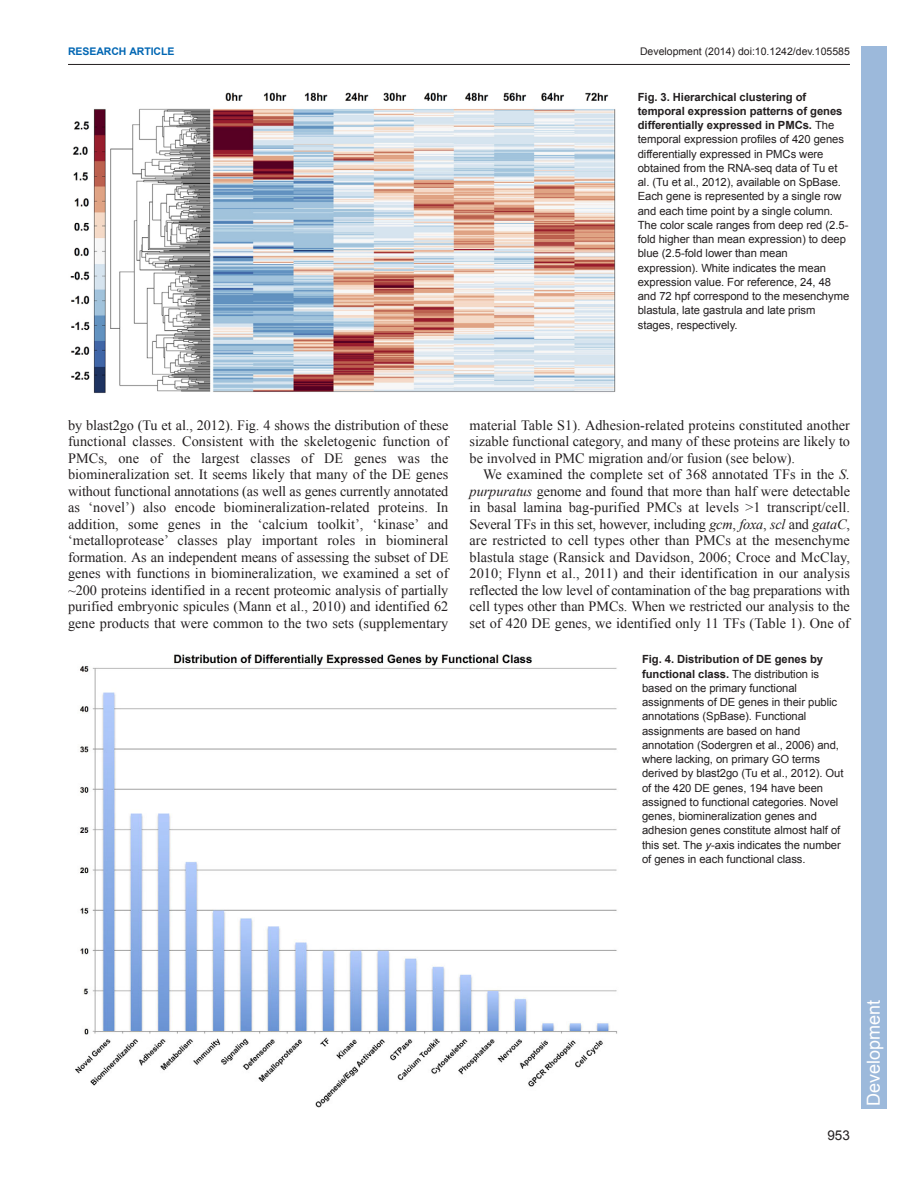
<style>
.page{position:relative;width:918px;height:1188px;background:#fff}
.page>*{position:absolute;margin:0;border:0;box-sizing:border-box;transform-origin:0 0}
.t1{font:18px "Arial";color:#fff}
.t2{font:14.25px/16.5px "Times New Roman";letter-spacing:.005em;color:#231f20;text-align:justify}
.t3{font:13.5px "Arial";color:#231f20}
.t4{font:11.25px/14.2px "Arial";letter-spacing:-.005em;color:#231f20}
.t5{font:10.5px "Arial";color:#231f20}
.t6{font:700 10.5px "Arial";letter-spacing:-.005em;color:#0166b3}
.s1{font-weight:700}
.s2{font-style:italic}
</style>
<div class="page">
<hr style="left:68px;top:64px;width:782px;height:1px;background:#231f20">
<img style="left:70px;top:92px;width:546px;height:301px">
<img style="left:75px;top:653px;width:543px;height:455px">
<div style="left:861px;top:46px;width:25px;height:1063px;background:#9cb9db"></div>
<p class="t6" style="left:68px;top:45px;width:108px">RESEARCH ARTICLE</p>
<p class="t5" style="left:640px;top:45px;width:211px">Development (2014) doi:10.1242/dev.105585</p>
<p class="t4" style="left:638px;top:90px;width:213px"><span class="s1">Fig. 3. Hierarchical clustering of temporal expression patterns of genes differentially expressed in PMCs.</span> The temporal expression profiles of 420 genes differentially expressed in PMCs were obtained from the RNA-seq data of Tu et al. (Tu et al., 2012), available on SpBase.<br>Each gene is represented by a single row and each time point by a single column.<br>The color scale ranges from deep red (2.5- fold higher than mean expression) to deep blue (2.5-fold lower than mean expression). White indicates the mean expression value. For reference, 24, 48 and 72 hpf correspond to the mesenchyme blastula, late gastrula and late prism stages, respectively.</p>
<p class="t2" style="left:68px;top:417px;width:382px">by blast2go (Tu et al., 2012). Fig. 4 shows the distribution of these functional classes. Consistent with the skeletogenic function of PMCs, one of the largest classes of DE genes was the biomineralization set. It seems likely that many of the DE genes without functional annotations (as well as genes currently annotated as ‘novel’) also encode biomineralization-related proteins. In addition, some genes in the ‘calcium toolkit’, ‘kinase’ and ‘metalloprotease’ classes play important roles in biomineral formation. As an independent means of assessing the subset of DE genes with functions in biomineralization, we examined a set of ~200 proteins identified in a recent proteomic analysis of partially purified embryonic spicules (Mann et al., 2010) and identified 62 gene products that were common to the two sets (supplementary</p>
<p class="t2" style="left:470px;top:417px;width:382px">material Table S1). Adhesion-related proteins constituted another sizable functional category, and many of these proteins are likely to be involved in PMC migration and/or fusion (see below).</p>
<p class="t2" style="left:470px;top:466px;width:382px;text-indent:14px">We examined the complete set of 368 annotated TFs in the <span class="s2">S. purpuratus</span> genome and found that more than half were detectable in basal lamina bag-purified PMCs at levels &gt;1 transcript/cell.<br>Several TFs in this set, however, including <span class="s2">gcm</span>, <span class="s2">foxa</span>, <span class="s2">scl</span> and <span class="s2">gataC</span>, are restricted to cell types other than PMCs at the mesenchyme blastula stage (Ransick and Davidson, 2006; Croce and McClay, 2010; Flynn et al., 2011) and their identification in our analysis reflected the low level of contamination of the bag preparations with cell types other than PMCs. When we restricted our analysis to the set of 420 DE genes, we identified only 11 TFs (Table 1). One of</p>
<p class="t4" style="left:642px;top:652px;width:203px"><span class="s1">Fig. 4. Distribution of DE genes by functional class.</span> The distribution is based on the primary functional assignments of DE genes in their public annotations (SpBase). Functional assignments are based on hand annotation (Sodergren et al., 2006) and, where lacking, on primary GO terms derived by blast2go (Tu et al., 2012). Out of the 420 DE genes, 194 have been assigned to functional categories. Novel genes, biomineralization genes and adhesion genes constitute almost half of this set. The <span class="s2">y</span>-axis indicates the number of genes in each functional class.</p>
<p class="t3" style="left:827px;top:1128px;width:24px">953</p>
<p class="t1" style="left:862px;top:1106px;width:108px;rotate:-90deg">Development</p>
</div>
